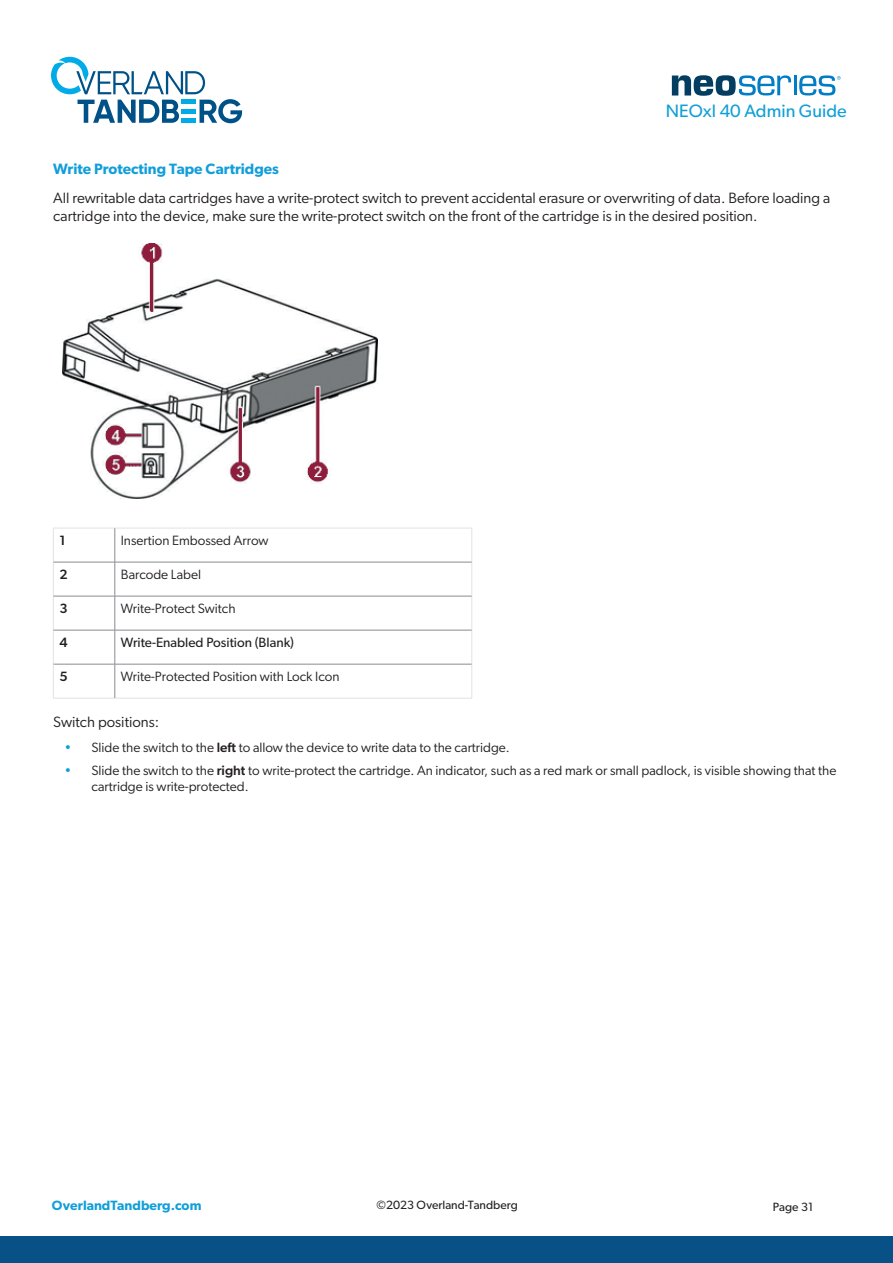
<style>
.page{position:relative;width:893px;height:1263px;background:#fff}
.page>*{position:absolute;margin:0;border:0;box-sizing:border-box;transform-origin:0 0}
.t1{font:18px "Gibson";color:#119fd9}
.t2{font:15px/18px "Gibson";color:#231f20}
.t3{font:600 15px "Gibson";color:#119eda}
.t4{font:13.5px/16.2px "Gibson";color:#231f20}
.t5{font:13.5px "Gibson";color:#231f20}
.t6{font:600 13.5px "Gibson";color:#119fd9}
.t7{font:500 13.5px "Gibson";color:#231f20}
.t8{font:12px "Gibson";color:#231f20}
.s1{color:#119fd9}
.s2{font-weight:500}
</style>
<div class="page">
<svg style="left:51px;top:57px;width:191px;height:66px"></svg>
<div style="left:0;top:1236px;width:893px;height:27px;background:#075187"></div>
<hr style="left:794px;top:76px;width:3px;height:19px;background:#007dc5">
<svg style="left:672px;top:75px;width:119px;height:21px"></svg>
<svg style="left:799px;top:75px;width:42px;height:20px"></svg>
<img style="left:63px;top:243px;width:314px;height:255px">
<hr style="left:53px;top:528px;width:62px;height:1px;background:#e1e2e3">
<hr style="left:53px;top:528px;width:1px;height:34px;background:#e1e2e3">
<hr style="left:115px;top:528px;width:357px;height:1px;background:#e1e2e3">
<hr style="left:472px;top:528px;width:1px;height:34px;background:#e1e2e3">
<hr style="left:53px;top:562px;width:1px;height:34px;background:#e1e2e3">
<hr style="left:472px;top:562px;width:1px;height:34px;background:#e1e2e3">
<hr style="left:53px;top:596px;width:1px;height:34px;background:#e1e2e3">
<hr style="left:472px;top:596px;width:1px;height:34px;background:#e1e2e3">
<hr style="left:53px;top:630px;width:1px;height:34px;background:#e1e2e3">
<hr style="left:472px;top:630px;width:1px;height:34px;background:#e1e2e3">
<hr style="left:53px;top:664px;width:1px;height:34px;background:#e1e2e3">
<hr style="left:472px;top:664px;width:1px;height:34px;background:#e1e2e3">
<hr style="left:53px;top:698px;width:62px;height:1px;background:#e1e2e3">
<hr style="left:115px;top:698px;width:357px;height:1px;background:#e1e2e3">
<hr style="left:115px;top:528px;width:1px;height:34px;background:#888b90">
<hr style="left:54px;top:562px;width:61px;height:1px;background:#888b90">
<hr style="left:115px;top:562px;width:357px;height:1px;background:#888b90">
<hr style="left:115px;top:562px;width:1px;height:34px;background:#888b90">
<hr style="left:54px;top:596px;width:61px;height:1px;background:#888b90">
<hr style="left:115px;top:596px;width:357px;height:1px;background:#888b90">
<hr style="left:115px;top:596px;width:1px;height:34px;background:#888b90">
<hr style="left:54px;top:630px;width:61px;height:1px;background:#888b90">
<hr style="left:115px;top:630px;width:357px;height:1px;background:#888b90">
<hr style="left:115px;top:630px;width:1px;height:34px;background:#888b90">
<hr style="left:54px;top:664px;width:61px;height:1px;background:#888b90">
<hr style="left:115px;top:664px;width:357px;height:1px;background:#888b90">
<hr style="left:115px;top:664px;width:1px;height:34px;background:#888b90">
<h1 class="t1" style="left:666px;top:100px;width:182px">NEOxl 40 Admin Guide</h1>
<p class="t3" style="left:53px;top:159px;width:227px">Write Protecting Tape Cartridges</p>
<p class="t2" style="left:53px;top:188px;width:779px">All rewritable data cartridges have a write-protect switch to prevent accidental erasure or overwriting of data. Before loading a cartridge into the device, make sure the write-protect switch on the front of the cartridge is in the desired position.</p>
<p class="t7" style="left:59px;top:532px;width:8px">1</p>
<p class="t4" style="left:121px;top:532px;width:149px">Insertion Embossed Arrow</p>
<p class="t7" style="left:59px;top:566px;width:10px">2</p>
<p class="t4" style="left:121px;top:566px;width:82px">Barcode Label</p>
<p class="t7" style="left:59px;top:600px;width:10px">3</p>
<p class="t4" style="left:121px;top:600px;width:116px">Write-Protect Switch</p>
<p class="t7" style="left:59px;top:634px;width:10px">4</p>
<p class="t5" style="left:121px;top:634px;width:175px">Write-Enabled Position (Blank)</p>
<p class="t7" style="left:59px;top:668px;width:10px">5</p>
<p class="t4" style="left:121px;top:668px;width:220px">Write-Protected Position with Lock Icon</p>
<p class="t2" style="left:53px;top:713px;width:108px">Switch positions:</p>
<p class="t4" style="left:64px;top:739px;width:447px"><span class="s1">•</span> Slide the switch to the <span class="s2">left</span> to allow the device to write data to the cartridge.</p>
<p class="t4" style="left:91px;top:762px;width:746px;text-indent:-27px"><span class="s1">•</span> Slide the switch to the <span class="s2">right</span> to write-protect the cartridge. An indicator, such as a red mark or small padlock, is visible showing that the cartridge is write-protected.</p>
<p class="t6" style="left:52px;top:1197px;width:151px">OverlandTandberg.com</p>
<p class="t8" style="left:377px;top:1197px;width:143px">©2023 Overland-Tandberg</p>
<p class="t8" style="left:773px;top:1199px;width:42px">Page 31</p>
</div>
